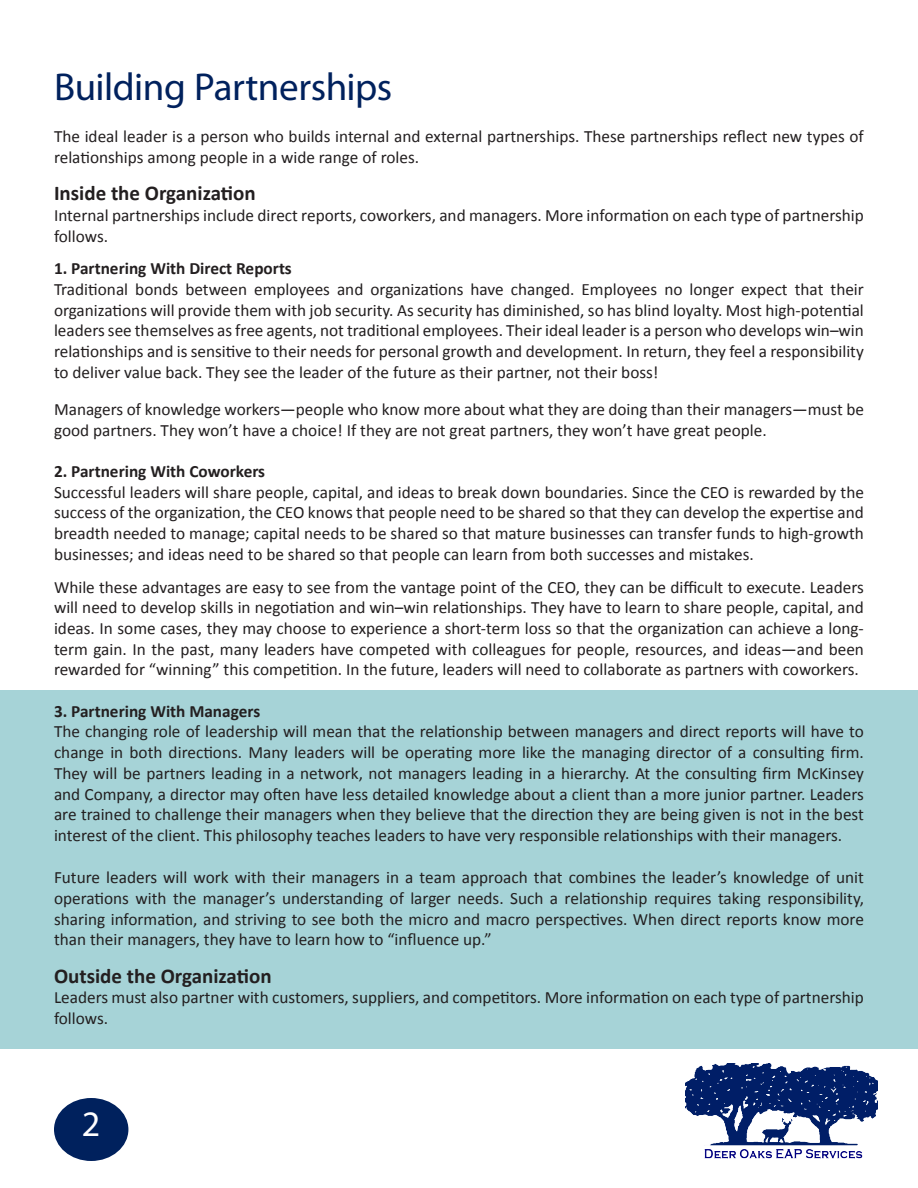
<style>
.page{position:relative;width:918px;height:1188px;background:#fff}
.page>*{position:absolute;margin:0;border:0;box-sizing:border-box;transform-origin:0 0}
.t1{font:39px "Myriad Pro";letter-spacing:-.015em;color:#00215d}
.t2{font:36px "Myriad Pro";color:#fff}
.t3{font:700 21px "Calibri";color:#231f20}
.t4{font:17.25px/20.7px "Calibri";color:#231f20;text-align:justify}
.t5{font:700 17.25px "Calibri";color:#231f20}
</style>
<div class="page">
<div style="left:0;top:690px;width:918px;height:359px;background:#a6d3d7"></div>
<img style="left:686px;top:1064px;width:191px;height:95px">
<div style="left:54px;top:1098px;width:74px;height:63px;background:#00215d;border-radius:50%"></div>
<p class="t1" style="left:54px;top:63px;width:340px">Building Partnerships</p>
<p class="t4" style="left:54px;top:126px;width:811px">The ideal leader is a person who builds internal and external partnerships. These partnerships reflect new types of relationships among people in a wide range of roles.</p>
<p class="t3" style="left:54px;top:180px;width:203px">Inside the Organization</p>
<p class="t4" style="left:54px;top:205px;width:811px">Internal partnerships include direct reports, coworkers, and managers. More information on each type of partnership follows.</p>
<p class="t5" style="left:54px;top:257px;width:239px">1. Partnering With Direct Reports</p>
<p class="t4" style="left:54px;top:279px;width:811px">Traditional bonds between employees and organizations have changed. Employees no longer expect that their organizations will provide them with job security. As security has diminished, so has blind loyalty. Most high-potential leaders see themselves as free agents, not traditional employees. Their ideal leader is a person who develops win–win relationships and is sensitive to their needs for personal growth and development. In return, they feel a responsibility to deliver value back. They see the leader of the future as their partner, not their boss!</p>
<p class="t4" style="left:54px;top:399px;width:812px">Managers of knowledge workers—people who know more about what they are doing than their managers—must be good partners. They won’t have a choice! If they are not great partners, they won’t have great people.</p>
<p class="t5" style="left:54px;top:460px;width:213px">2. Partnering With Coworkers</p>
<p class="t4" style="left:54px;top:482px;width:811px">Successful leaders will share people, capital, and ideas to break down boundaries. Since the CEO is rewarded by the success of the organization, the CEO knows that people need to be shared so that they can develop the expertise and breadth needed to manage; capital needs to be shared so that mature businesses can transfer funds to high-growth businesses; and ideas need to be shared so that people can learn from both successes and mistakes.</p>
<p class="t4" style="left:54px;top:576px;width:811px">While these advantages are easy to see from the vantage point of the CEO, they can be difficult to execute. Leaders will need to develop skills in negotiation and win–win relationships. They have to learn to share people, capital, and ideas. In some cases, they may choose to experience a short-term loss so that the organization can achieve a long&shy;term gain. In the past, many leaders have competed with colleagues for people, resources, and ideas—and been rewarded for “winning” this competition. In the future, leaders will need to collaborate as partners with coworkers.</p>
<p class="t5" style="left:54px;top:700px;width:208px">3. Partnering With Managers</p>
<p class="t4" style="left:54px;top:721px;width:812px">The changing role of leadership will mean that the relationship between managers and direct reports will have to change in both directions. Many leaders will be operating more like the managing director of a consulting firm.<br>They will be partners leading in a network, not managers leading in a hierarchy. At the consulting firm McKinsey and Company, a director may often have less detailed knowledge about a client than a more junior partner. Leaders are trained to challenge their managers when they believe that the direction they are being given is not in the best interest of the client. This philosophy teaches leaders to have very responsible relationships with their managers.</p>
<p class="t4" style="left:54px;top:867px;width:811px">Future leaders will work with their managers in a team approach that combines the leader’s knowledge of unit operations with the manager’s understanding of larger needs. Such a relationship requires taking responsibility, sharing information, and striving to see both the micro and macro perspectives. When direct reports know more than their managers, they have to learn how to “influence up.”</p>
<p class="t3" style="left:54px;top:962px;width:219px">Outside the Organization</p>
<p class="t4" style="left:54px;top:987px;width:811px">Leaders must also partner with customers, suppliers, and competitors. More information on each type of partnership follows.</p>
<p class="t2" style="left:82px;top:1102px;width:20px">2</p>
</div>
